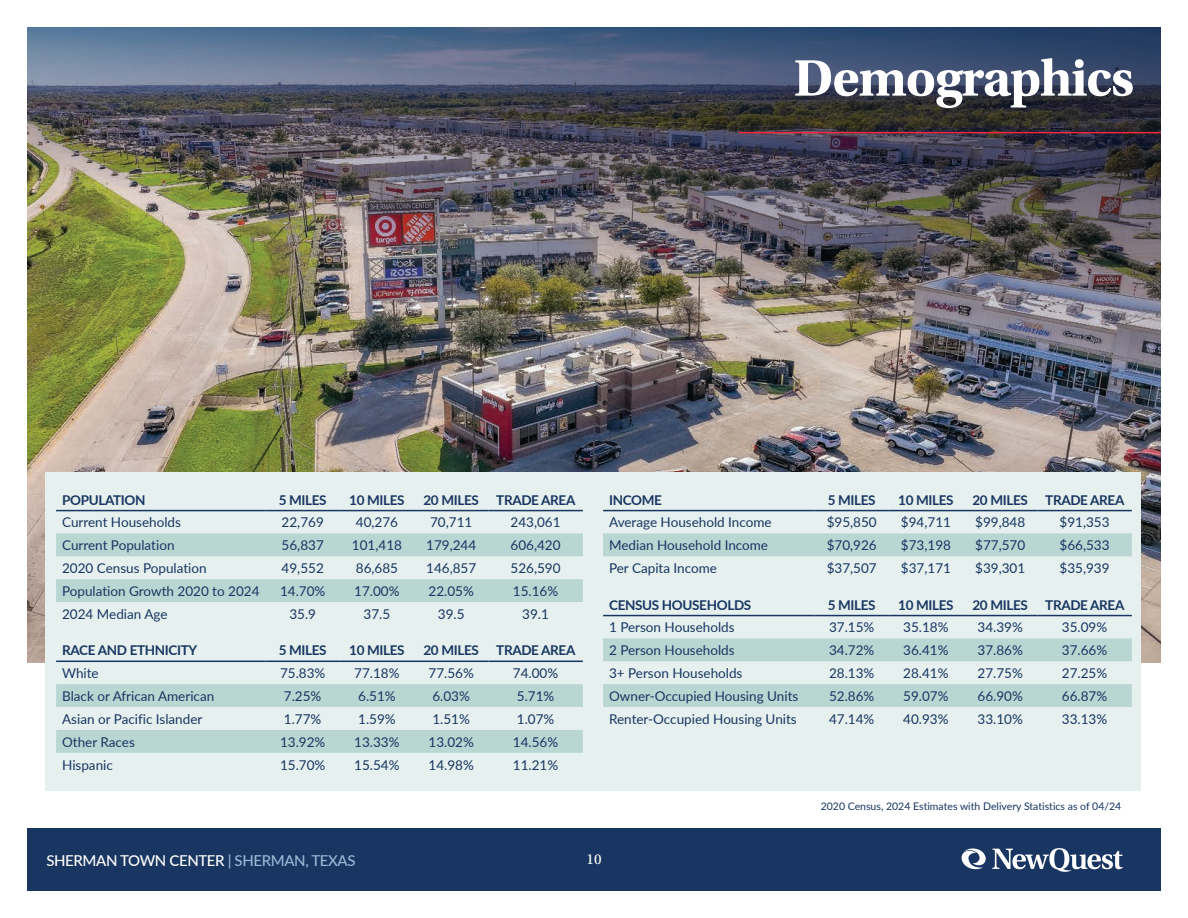
<style>
.page{position:relative;width:1188px;height:918px;background:#fff}
.page>*{position:absolute;margin:0;border:0;box-sizing:border-box;transform-origin:0 0}
.t1{font:700 54px "Utopia Std";letter-spacing:-.025em;color:#fff}
.t2{font:500 15px "Lato";letter-spacing:-.025em;color:#fff}
.t3{font:15px "Utopia Std";color:#fff}
.t4{font:13.5px "Lato";color:#183661}
.t5{font:700 13.5px "Lato";letter-spacing:-.025em;color:#183661}
.t6{font:10.5px "Lato";color:#183661}
.s1{color:#9ab8d5}
</style>
<div class="page">
<img style="left:27px;top:399px;width:1134px;height:263px">
<img style="left:27px;top:27px;width:1134px;height:372px">
<div style="left:45px;top:472px;width:1095px;height:319px;background:#e6f0ef"></div>
<svg style="left:603px;top:533px;width:529px;height:174px"></svg>
<hr style="left:603px;top:510px;width:212px;height:1px;background:#183661">
<hr style="left:603px;top:615px;width:212px;height:1px;background:#183661">
<hr style="left:815px;top:510px;width:74px;height:1px;background:#183661">
<hr style="left:815px;top:615px;width:74px;height:1px;background:#183661">
<hr style="left:889px;top:510px;width:74px;height:1px;background:#183661">
<hr style="left:889px;top:615px;width:74px;height:1px;background:#183661">
<hr style="left:963px;top:510px;width:74px;height:1px;background:#183661">
<hr style="left:963px;top:615px;width:74px;height:1px;background:#183661">
<hr style="left:1037px;top:510px;width:95px;height:1px;background:#183661">
<hr style="left:1037px;top:615px;width:95px;height:1px;background:#183661">
<svg style="left:56px;top:533px;width:527px;height:220px"></svg>
<hr style="left:56px;top:510px;width:210px;height:1px;background:#183661">
<hr style="left:266px;top:510px;width:74px;height:1px;background:#183661">
<hr style="left:266px;top:661px;width:74px;height:1px;background:#183661">
<hr style="left:340px;top:510px;width:74px;height:1px;background:#183661">
<hr style="left:340px;top:661px;width:74px;height:1px;background:#183661">
<hr style="left:414px;top:510px;width:74px;height:1px;background:#183661">
<hr style="left:414px;top:661px;width:74px;height:1px;background:#183661">
<hr style="left:488px;top:510px;width:95px;height:1px;background:#183661">
<hr style="left:488px;top:661px;width:95px;height:1px;background:#183661">
<hr style="left:56px;top:661px;width:210px;height:1px;background:#183661">
<div style="left:27px;top:829px;width:1134px;height:62px;background:#183661"></div>
<svg style="left:992px;top:848px;width:131px;height:24px"></svg>
<svg style="left:962px;top:848px;width:24px;height:22px"></svg>
<hr style="left:739px;top:132px;width:422px;height:1px;background:#ee293b">
<h1 class="t1" style="left:794px;top:47px;width:342px">Demographics</h1>
<p class="t5" style="left:62px;top:490px;width:85px">POPULATION</p>
<p class="t5" style="left:279px;top:490px;width:50px">5 MILES</p>
<p class="t5" style="left:349px;top:490px;width:57px">10 MILES</p>
<p class="t5" style="left:423px;top:490px;width:57px">20 MILES</p>
<p class="t5" style="left:496px;top:490px;width:81px">TRADE AREA</p>
<p class="t4" style="left:62px;top:513px;width:120px">Current Households</p>
<p class="t4" style="left:282px;top:513px;width:44px">22,769</p>
<p class="t4" style="left:356px;top:513px;width:44px">40,276</p>
<p class="t4" style="left:430px;top:513px;width:44px">70,711</p>
<p class="t4" style="left:511px;top:513px;width:52px">243,061</p>
<p class="t4" style="left:62px;top:536px;width:114px">Current Population</p>
<p class="t4" style="left:282px;top:536px;width:44px">56,837</p>
<p class="t4" style="left:352px;top:536px;width:52px">101,418</p>
<p class="t4" style="left:426px;top:536px;width:52px">179,244</p>
<p class="t4" style="left:511px;top:536px;width:52px">606,420</p>
<p class="t4" style="left:62px;top:559px;width:146px">2020 Census Population</p>
<p class="t4" style="left:282px;top:559px;width:44px">49,552</p>
<p class="t4" style="left:356px;top:559px;width:44px">86,685</p>
<p class="t4" style="left:426px;top:559px;width:52px">146,857</p>
<p class="t4" style="left:511px;top:559px;width:52px">526,590</p>
<p class="t4" style="left:62px;top:582px;width:199px">Population Growth 2020 to 2024</p>
<p class="t4" style="left:280px;top:582px;width:47px">14.70%</p>
<p class="t4" style="left:354px;top:582px;width:47px">17.00%</p>
<p class="t4" style="left:429px;top:582px;width:47px">22.05%</p>
<p class="t4" style="left:513px;top:582px;width:47px">15.16%</p>
<p class="t4" style="left:62px;top:604px;width:107px">2024 Median Age</p>
<p class="t4" style="left:289px;top:604px;width:28px">35.9</p>
<p class="t4" style="left:364px;top:604px;width:28px">37.5</p>
<p class="t4" style="left:438px;top:604px;width:28px">39.5</p>
<p class="t4" style="left:522px;top:604px;width:28px">39.1</p>
<p class="t5" style="left:62px;top:640px;width:137px">RACE AND ETHNICITY</p>
<p class="t5" style="left:279px;top:640px;width:50px">5 MILES</p>
<p class="t5" style="left:349px;top:640px;width:57px">10 MILES</p>
<p class="t5" style="left:423px;top:640px;width:57px">20 MILES</p>
<p class="t5" style="left:496px;top:640px;width:81px">TRADE AREA</p>
<p class="t4" style="left:62px;top:664px;width:38px">White</p>
<p class="t4" style="left:280px;top:664px;width:47px">75.83%</p>
<p class="t4" style="left:354px;top:664px;width:47px">77.18%</p>
<p class="t4" style="left:429px;top:664px;width:47px">77.56%</p>
<p class="t4" style="left:513px;top:664px;width:47px">74.00%</p>
<p class="t4" style="left:62px;top:686px;width:154px">Black or African American</p>
<p class="t4" style="left:284px;top:686px;width:39px">7.25%</p>
<p class="t4" style="left:358px;top:686px;width:39px">6.51%</p>
<p class="t4" style="left:432px;top:686px;width:39px">6.03%</p>
<p class="t4" style="left:517px;top:686px;width:39px">5.71%</p>
<p class="t4" style="left:62px;top:709px;width:142px">Asian or Pacific Islander</p>
<p class="t4" style="left:284px;top:709px;width:39px">1.77%</p>
<p class="t4" style="left:358px;top:709px;width:39px">1.59%</p>
<p class="t4" style="left:432px;top:709px;width:39px">1.51%</p>
<p class="t4" style="left:517px;top:709px;width:39px">1.07%</p>
<p class="t4" style="left:62px;top:732px;width:74px">Other Races</p>
<p class="t4" style="left:280px;top:732px;width:47px">13.92%</p>
<p class="t4" style="left:354px;top:732px;width:47px">13.33%</p>
<p class="t4" style="left:429px;top:732px;width:47px">13.02%</p>
<p class="t4" style="left:513px;top:732px;width:47px">14.56%</p>
<p class="t4" style="left:62px;top:755px;width:52px">Hispanic</p>
<p class="t4" style="left:280px;top:755px;width:47px">15.70%</p>
<p class="t4" style="left:354px;top:755px;width:47px">15.54%</p>
<p class="t4" style="left:429px;top:755px;width:47px">14.98%</p>
<p class="t4" style="left:513px;top:755px;width:47px">11.21%</p>
<p class="t5" style="left:609px;top:490px;width:54px">INCOME</p>
<p class="t5" style="left:828px;top:490px;width:50px">5 MILES</p>
<p class="t5" style="left:898px;top:490px;width:57px">10 MILES</p>
<p class="t5" style="left:972px;top:490px;width:57px">20 MILES</p>
<p class="t5" style="left:1045px;top:490px;width:81px">TRADE AREA</p>
<p class="t4" style="left:609px;top:513px;width:164px">Average Household Income</p>
<p class="t4" style="left:827px;top:513px;width:52px">$95,850</p>
<p class="t4" style="left:901px;top:513px;width:52px">$94,711</p>
<p class="t4" style="left:975px;top:513px;width:52px">$99,848</p>
<p class="t4" style="left:1060px;top:513px;width:52px">$91,353</p>
<p class="t4" style="left:609px;top:536px;width:161px">Median Household Income</p>
<p class="t4" style="left:827px;top:536px;width:52px">$70,926</p>
<p class="t4" style="left:901px;top:536px;width:52px">$73,198</p>
<p class="t4" style="left:975px;top:536px;width:52px">$77,570</p>
<p class="t4" style="left:1060px;top:536px;width:52px">$66,533</p>
<p class="t4" style="left:609px;top:559px;width:109px">Per Capita Income</p>
<p class="t4" style="left:827px;top:559px;width:52px">$37,507</p>
<p class="t4" style="left:901px;top:559px;width:52px">$37,171</p>
<p class="t4" style="left:975px;top:559px;width:52px">$39,301</p>
<p class="t4" style="left:1060px;top:559px;width:52px">$35,939</p>
<p class="t5" style="left:609px;top:595px;width:144px">CENSUS HOUSEHOLDS</p>
<p class="t5" style="left:828px;top:595px;width:50px">5 MILES</p>
<p class="t5" style="left:898px;top:595px;width:57px">10 MILES</p>
<p class="t5" style="left:972px;top:595px;width:57px">20 MILES</p>
<p class="t5" style="left:1045px;top:595px;width:81px">TRADE AREA</p>
<p class="t4" style="left:609px;top:618px;width:127px">1 Person Households</p>
<p class="t4" style="left:829px;top:618px;width:47px">37.15%</p>
<p class="t4" style="left:903px;top:618px;width:47px">35.18%</p>
<p class="t4" style="left:978px;top:618px;width:47px">34.39%</p>
<p class="t4" style="left:1062px;top:618px;width:47px">35.09%</p>
<p class="t4" style="left:609px;top:641px;width:127px">2 Person Households</p>
<p class="t4" style="left:829px;top:641px;width:47px">34.72%</p>
<p class="t4" style="left:903px;top:641px;width:47px">36.41%</p>
<p class="t4" style="left:978px;top:641px;width:47px">37.86%</p>
<p class="t4" style="left:1062px;top:641px;width:47px">37.66%</p>
<p class="t4" style="left:609px;top:664px;width:135px">3+ Person Households</p>
<p class="t4" style="left:829px;top:664px;width:47px">28.13%</p>
<p class="t4" style="left:903px;top:664px;width:47px">28.41%</p>
<p class="t4" style="left:978px;top:664px;width:47px">27.75%</p>
<p class="t4" style="left:1062px;top:664px;width:47px">27.25%</p>
<p class="t4" style="left:609px;top:686px;width:191px">Owner-Occupied Housing Units</p>
<p class="t4" style="left:829px;top:686px;width:47px">52.86%</p>
<p class="t4" style="left:903px;top:686px;width:47px">59.07%</p>
<p class="t4" style="left:978px;top:686px;width:47px">66.90%</p>
<p class="t4" style="left:1062px;top:686px;width:47px">66.87%</p>
<p class="t4" style="left:609px;top:709px;width:189px">Renter-Occupied Housing Units</p>
<p class="t4" style="left:829px;top:709px;width:47px">47.14%</p>
<p class="t4" style="left:903px;top:709px;width:47px">40.93%</p>
<p class="t4" style="left:978px;top:709px;width:47px">33.10%</p>
<p class="t4" style="left:1062px;top:709px;width:47px">33.13%</p>
<p class="t6" style="left:821px;top:798px;width:302px">2020 Census, 2024 Estimates with Delivery Statistics as of 04/24</p>
<p class="t2" style="left:46px;top:850px;width:311px">SHERMAN TOWN CENTER <span class="s1">| SHERMAN, TEXAS</span></p>
<p class="t3" style="left:586px;top:851px;width:16px">10</p>
</div>
